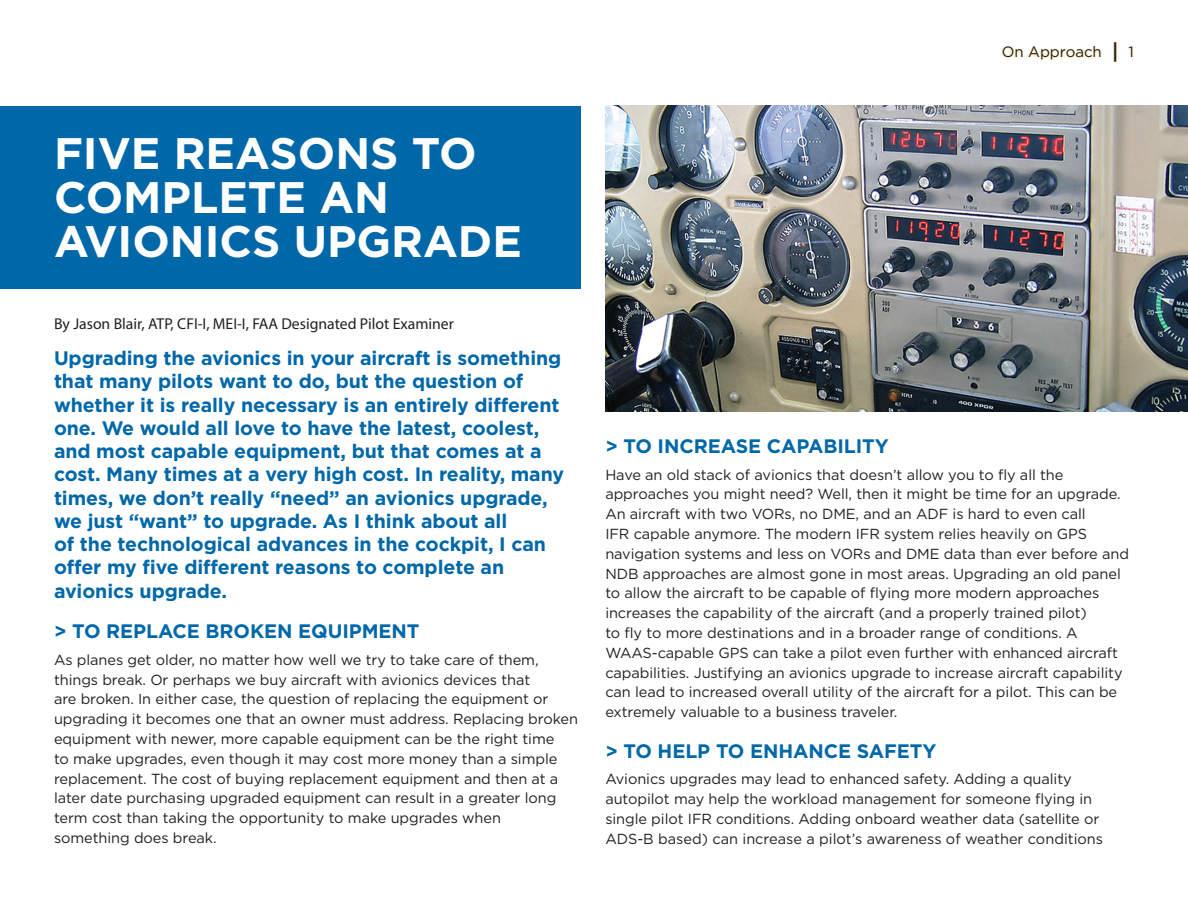
<style>
.page{position:relative;width:1188px;height:918px;background:#fff}
.page>*{position:absolute;margin:0;border:0;box-sizing:border-box;transform-origin:0 0}
.t1{font:700 44.1px/44.1px "Gotham";color:#fff}
.t2{font:700 19.5px/23.2px "Gotham";letter-spacing:-.005em;color:#0068a9}
.t3{font:15.75px "Myriad Pro";color:#231f20}
.t4{font:15px "Gotham";color:#231f20}
.t5{font:14.55px/19.8px "Gotham";letter-spacing:-.005em;color:#231f20}
.s1{font-weight:500;font-size:21px}
</style>
<div class="page">
<div style="left:0;top:106px;width:580px;height:182px;background:#0068a9"></div>
<img style="left:605px;top:106px;width:583px;height:305px">
<div style="left:1000px;top:40px;width:135px;height:24px;background:#fcb814;opacity:.52"></div>
<p class="t4" style="left:1002px;top:42px;width:134px">On Approach <span class="s1">|</span> 1</p>
<h1 class="t1" style="left:54px;top:131px;width:470px">FIVE REASONS TO<br>COMPLETE AN<br>AVIONICS UPGRADE</h1>
<p class="t3" style="left:54px;top:314px;width:401px">By Jason Blair, ATP, CFI-I, MEI-I, FAA Designated Pilot Examiner</p>
<p class="t2" style="left:54px;top:347px;width:512px">Upgrading the avionics in your aircraft is something that many pilots want to do, but the question of whether it is really necessary is an entirely different one. We would all love to have the latest, coolest, and most capable equipment, but that comes at a cost. Many times at a very high cost. In reality, many times, we don’t really “need” an avionics upgrade, we just “want” to upgrade. As I think about all<br>of the technological advances in the cockpit, I can offer my five different reasons to complete an avionics upgrade.</p>
<h2 class="t2" style="left:54px;top:620px;width:367px">&gt; TO REPLACE BROKEN EQUIPMENT</h2>
<p class="t5" style="left:54px;top:649px;width:526px">As planes get older, no matter how well we try to take care of them, things break. Or perhaps we buy aircraft with avionics devices that<br>are broken. In either case, the question of replacing the equipment or upgrading it becomes one that an owner must address. Replacing broken equipment with newer, more capable equipment can be the right time<br>to make upgrades, even though it may cost more money than a simple replacement. The cost of buying replacement equipment and then at a later date purchasing upgraded equipment can result in a greater long term cost than taking the opportunity to make upgrades when something does break.</p>
<h2 class="t2" style="left:605px;top:434px;width:285px">&gt; TO INCREASE CAPABILITY</h2>
<p class="t5" style="left:605px;top:464px;width:525px">Have an old stack of avionics that doesn’t allow you to fly all the approaches you might need? Well, then it might be time for an upgrade.<br>An aircraft with two VORs, no DME, and an ADF is hard to even call<br>IFR capable anymore. The modern IFR system relies heavily on GPS navigation systems and less on VORs and DME data than ever before and NDB approaches are almost gone in most areas. Upgrading an old panel to allow the aircraft to be capable of flying more modern approaches increases the capability of the aircraft (and a properly trained pilot)<br>to fly to more destinations and in a broader range of conditions. A WAAS-capable GPS can take a pilot even further with enhanced aircraft capabilities. Justifying an avionics upgrade to increase aircraft capability can lead to increased overall utility of the aircraft for a pilot. This can be extremely valuable to a business traveler.</p>
<h2 class="t2" style="left:605px;top:739px;width:333px">&gt; TO HELP TO ENHANCE SAFETY</h2>
<p class="t5" style="left:605px;top:769px;width:499px">Avionics upgrades may lead to enhanced safety. Adding a quality autopilot may help the workload management for someone flying in single pilot IFR conditions. Adding onboard weather data (satellite or ADS-B based) can increase a pilot’s awareness of weather conditions</p>
</div>
